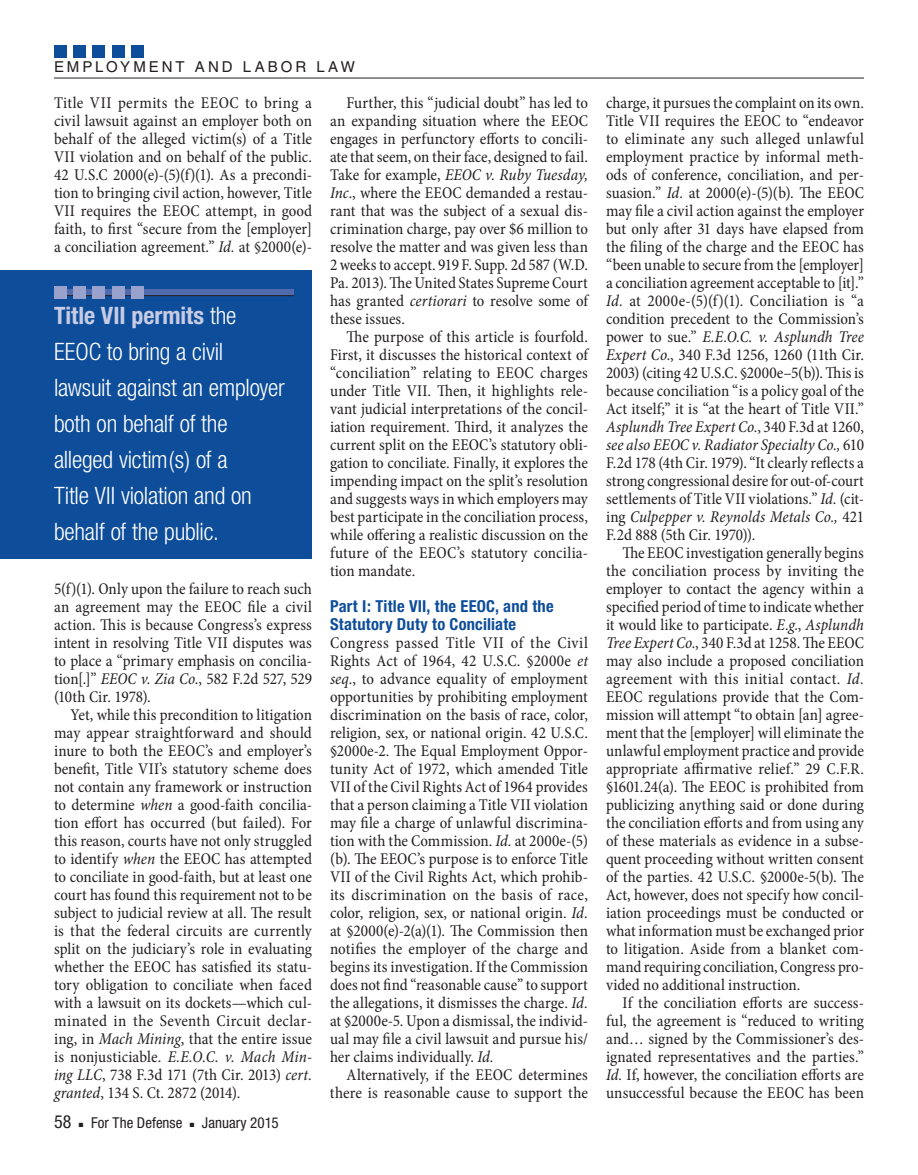
<style>
.page{position:relative;width:918px;height:1175px;background:#fff}
.page>*{position:absolute;margin:0;border:0;box-sizing:border-box;transform-origin:0 0}
.pullout_LH_block{font:300 condensed 24px/36px "Helvetica Neue";letter-spacing:-.01em;color:#fff}
.folio_left{font:condensed 18px "Helvetica Neue";color:#231f20}
.body_para_ind{font:condensed 16.5px/18px "Minion Pro";color:#231f20;text-align:justify}
.body_no_ind{font:condensed 16.5px/18px "Minion Pro";color:#231f20;text-align:justify}
.subhead_1{font:700 condensed 16.5px/18px "Helvetica Neue";letter-spacing:.015em;color:#0d4d9a}
.folio_left-2{font:condensed 15px "Helvetica Neue";letter-spacing:.005em;color:#231f20}
.t1{font:15px "Helvetica";letter-spacing:.2em;color:#231f20}
.s1{font-style:italic}
.s2{font-weight:700;color:#c7cbe3}
</style>
<div class="page">
<hr style="left:54px;top:78px;width:810px;height:1px;background:#231f20">
<div style="left:54px;top:45px;width:12px;height:12px;background:#0d4d9a"></div>
<div style="left:73px;top:45px;width:13px;height:12px;background:#0d4d9a"></div>
<div style="left:93px;top:45px;width:12px;height:12px;background:#0d4d9a"></div>
<div style="left:112px;top:45px;width:13px;height:12px;background:#0d4d9a"></div>
<div style="left:132px;top:45px;width:12px;height:12px;background:#0d4d9a"></div>
<div style="left:0;top:270px;width:312px;height:288px;background:#0d4d9a"></div>
<div style="left:54px;top:290px;width:240px;height:6px;background:#526bae"></div>
<hr style="left:54px;top:295px;width:240px;height:1px;background:#231f20">
<div style="left:54px;top:286px;width:12px;height:13px;background:#99a1cd"></div>
<div style="left:73px;top:286px;width:13px;height:13px;background:#99a1cd"></div>
<div style="left:93px;top:286px;width:12px;height:13px;background:#99a1cd"></div>
<div style="left:112px;top:286px;width:13px;height:13px;background:#99a1cd"></div>
<div style="left:132px;top:286px;width:12px;height:13px;background:#99a1cd"></div>
<p class="t1" style="left:54px;top:58px;width:302px">EMPLOYMENT AND LABOR LAW</p>
<p class="body_para_ind" style="left:54px;top:94px;width:260px">Title VII permits the EEOC to bring a civil lawsuit against an employer both on behalf of the alleged victim(s) of a Title VII violation and on behalf of the public.<br>42 U.S.C 2000(e)-(5)(f)(1). As a precondi&shy;tion to bringing civil action, however, Title VII requires the EEOC attempt, in good faith, to first “secure from the [employer] a conciliation agreement.” <span class="s1">Id.</span> at §2000(e)-</p>
<p class="body_para_ind" style="left:330px;top:94px;width:260px;text-indent:16px">Further, this “judicial doubt” has led to an expanding situation where the EEOC engages in perfunctory efforts to concili&shy;ate that seem, on their face, designed to fail.<br>Take for example, <span class="s1">EEOC v. Ruby Tuesday, Inc.</span>, where the EEOC demanded a restau&shy;rant that was the subject of a sexual dis&shy;crimination charge, pay over $6 million to resolve the matter and was given less than 2 weeks to accept. 919 F. Supp. 2d 587 (W.D.<br>Pa. 2013). The United States Supreme Court has granted <span class="s1">certiorari</span> to resolve some of these issues.</p>
<p class="body_para_ind" style="left:330px;top:328px;width:260px;text-indent:16px">The purpose of this article is fourfold.<br>First, it discusses the historical context of “conciliation” relating to EEOC charges under Title VII. Then, it highlights rele&shy;vant judicial interpretations of the concil&shy;iation requirement. Third, it analyzes the current split on the EEOC’s statutory obli&shy;gation to conciliate. Finally, it explores the impending impact on the split’s resolution and suggests ways in which employers may best participate in the conciliation process, while offering a realistic discussion on the future of the EEOC’s statutory concilia&shy;tion mandate.</p>
<p class="subhead_1" style="left:330px;top:597px;width:225px">Part I: Title VII, the EEOC, and the<br>Statutory Duty to Conciliate</p>
<p class="body_no_ind" style="left:330px;top:634px;width:260px">Congress passed Title VII of the Civil Rights Act of 1964, 42 U.S.C. §2000e <span class="s1">et seq.</span>, to advance equality of employment opportunities by prohibiting employment discrimination on the basis of race, color, religion, sex, or national origin. 42 U.S.C. §2000e-2. The Equal Employment Oppor&shy;tunity Act of 1972, which amended Title VII of the Civil Rights Act of 1964 provides that a person claiming a Title VII violation may file a charge of unlawful discrimina&shy;tion with the Commission. <span class="s1">Id.</span> at 2000e-(5) (b). The EEOC’s purpose is to enforce Title VII of the Civil Rights Act, which prohib&shy;its discrimination on the basis of race, color, religion, sex, or national origin. <span class="s1">Id. </span>at §2000(e)-2(a)(1). The Commission then notifies the employer of the charge and begins its investigation. If the Commission does not find “reasonable cause” to support the allegations, it dismisses the charge. <span class="s1">Id. </span>at §2000e-5. Upon a dismissal, the individ&shy;ual may file a civil lawsuit and pursue his/ her claims individually. <span class="s1">Id.</span></p>
<p class="body_para_ind" style="left:330px;top:1066px;width:260px;text-align:right">Alternatively, if the EEOC determines there is reasonable cause to support the</p>
<p class="pullout_LH_block" style="left:54px;top:297px;width:232px"><span class="s2">Title VII permits</span> the<br>EEOC to bring a civil lawsuit against an employer both on behalf of the alleged victim(s) of a<br>Title VII violation and on behalf of the public.</p>
<p class="body_para_ind" style="left:54px;top:580px;width:260px">5(f)(1). Only upon the failure to reach such an agreement may the EEOC file a civil action. This is because Congress’s express intent in resolving Title VII disputes was to place a “primary emphasis on concilia&shy;tion[.]” <span class="s1">EEOC v. Zia Co</span>., 582 F.2d 527, 529 (10th Cir. 1978).</p>
<p class="body_para_ind" style="left:54px;top:706px;width:260px;text-indent:16px">Yet, while this precondition to litigation may appear straightforward and should inure to both the EEOC’s and employer’s benefit, Title VII’s statutory scheme does not contain any framework or instruction to determine <span class="s1">when</span> a good-faith concilia&shy;tion effort has occurred (but failed). For this reason, courts have not only struggled to identify <span class="s1">when</span> the EEOC has attempted to conciliate in good-faith, but at least one court has found this requirement not to be subject to judicial review at all. The result is that the federal circuits are currently split on the judiciary’s role in evaluating whether the EEOC has satisfied its statu&shy;tory obligation to conciliate when faced with a lawsuit on its dockets—which cul&shy;minated in the Seventh Circuit declar&shy;ing, in <span class="s1">Mach Mining</span>, that the entire issue is nonjusticiable. <span class="s1">E.E.O.C. v. Mach Min&shy;ing LLC</span>, 738 F.3d 171 (7th Cir. 2013) <span class="s1">cert. granted</span>, 134 S. Ct. 2872 (2014).</p>
<p class="folio_left" style="left:54px;top:1111px;width:19px">58</p>
<p class="folio_left-2" style="left:79px;top:1114px;width:105px">■ For The Defense</p>
<p class="folio_left-2" style="left:190px;top:1114px;width:90px">■ January 2015</p>
<p class="body_para_ind" style="left:606px;top:94px;width:260px">charge, it pursues the complaint on its own.<br>Title VII requires the EEOC to “endeavor to eliminate any such alleged unlawful employment practice by informal meth&shy;ods of conference, conciliation, and per&shy;suasion.” <span class="s1">Id.</span> at 2000(e)-(5)(b). The EEOC may file a civil action against the employer but only after 31 days have elapsed from the filing of the charge and the EEOC has “been unable to secure from the [employer] a conciliation agreement acceptable to [it].” <span class="s1">Id.</span> at 2000e-(5)(f)(1). Conciliation is “a condition precedent to the Commission’s power to sue.” <span class="s1">E.E.O.C. v. Asplundh Tree Expert Co.</span>, 340 F.3d 1256, 1260 (11th Cir.<br>2003) (citing 42 U.S.C. §2000e–5(b)). This is because conciliation “is a policy goal of the Act itself;” it is “at the heart of Title VII.” <span class="s1">Asplundh Tree Expert Co.</span>, 340 F.3d at 1260, <span class="s1">see also EEOC v. Radiator Specialty Co.,</span> 610<br>F.2d 178 (4th Cir. 1979). “It clearly reflects a strong congressional desire for out-of-court settlements of Title VII violations.” <span class="s1">Id.</span> (cit&shy;ing <span class="s1">Culpepper v. Reynolds Metals Co.,</span> 421<br>F.2d 888 (5th Cir. 1970)).</p>
<p class="body_para_ind" style="left:606px;top:544px;width:260px;text-indent:16px">The EEOC investigation generally begins the conciliation process by inviting the employer to contact the agency within a specified period of time to indicate whether it would like to participate. <span class="s1">E.g.</span>, <span class="s1">Asplundh Tree Expert Co.</span>, 340 F.3d at 1258. The EEOC may also include a proposed conciliation agreement with this initial contact. <span class="s1">Id.<br></span>EEOC regulations provide that the Com&shy;mission will attempt “to obtain [an] agree&shy;ment that the [employer] will eliminate the unlawful employment practice and provide appropriate affirmative relief.” 29 C.F.R. §1601.24(a). The EEOC is prohibited from publicizing anything said or done during the conciliation efforts and from using any of these materials as evidence in a subse&shy;quent proceeding without written consent of the parties. 42 U.S.C. §2000e-5(b). The Act, however, does not specify how concil&shy;iation proceedings must be conducted or what information must be exchanged prior to litigation. Aside from a blanket com&shy;mand requiring conciliation, Congress pro&shy;vided no additional instruction.</p>
<p class="body_para_ind" style="left:606px;top:994px;width:260px;text-indent:16px">If the conciliation efforts are success&shy;ful, the agreement is “reduced to writing and… signed by the Commissioner’s des&shy;ignated representatives and the parties.” <span class="s1">Id.</span> If, however, the conciliation efforts are unsuccessful because the EEOC has been</p>
</div>
